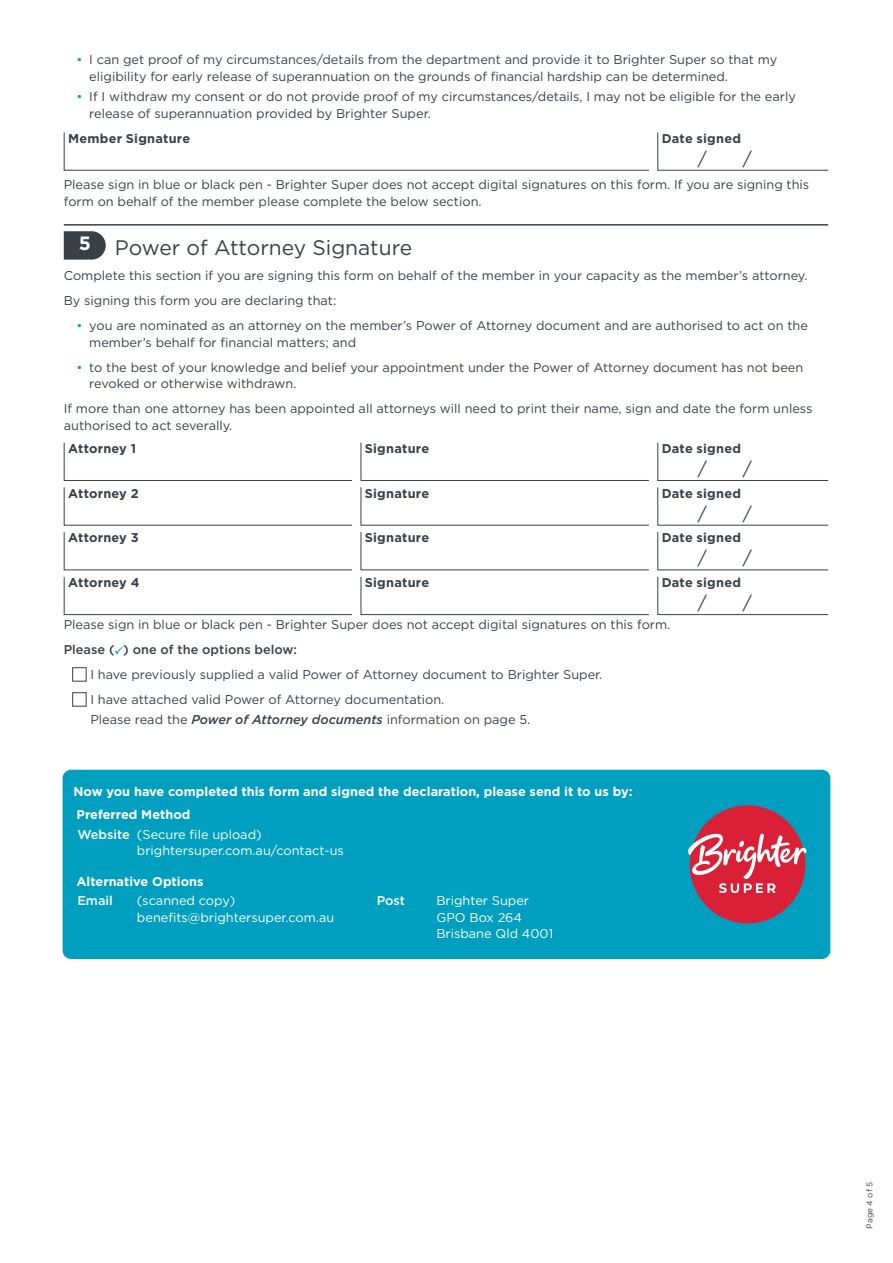
<style>
.page{position:relative;width:893px;height:1263px;background:#fff}
.page>*{position:absolute;margin:0;border:0;box-sizing:border-box;transform-origin:0 0}
.t1{font:21px "Gotham";color:#394048}
.t2{font:18px "Gotham";color:#394048}
.t3{font:12.75px/16.5px "Gotham";color:#394048}
.t4{font:700 12.75px "Gotham";letter-spacing:.02em;color:#394048}
.t5{font:12.75px/16.5px "Gotham";color:#fff}
.t6{font:700 12.75px "Gotham";color:#fff}
.t7{font:500 12.75px "Gotham";color:#394048}
.t8{font:500 12.75px "Gotham";color:#fff}
.t9{font:8.25px "Gotham";color:#394048}
.s1{color:#009fc0}
.s2{font-weight:500;font-style:italic}
.s3{font-weight:500}
</style>
<div class="page">
<hr style="left:64px;top:224px;width:764px;height:2px;background:#394048">
<svg style="left:64px;top:231px;width:42px;height:29px"></svg>
<svg style="left:115px;top:646px;width:8px;height:8px"></svg>
<div style="left:72px;top:667px;width:15px;height:14px;border:1px solid #394048"></div>
<div style="left:72px;top:692px;width:15px;height:14px;border:1px solid #394048"></div>
<svg style="left:63px;top:442px;width:290px;height:39px"></svg>
<svg style="left:360px;top:442px;width:289px;height:39px"></svg>
<svg style="left:657px;top:442px;width:172px;height:39px"></svg>
<svg style="left:63px;top:487px;width:290px;height:128px"></svg>
<svg style="left:360px;top:487px;width:289px;height:128px"></svg>
<svg style="left:657px;top:487px;width:172px;height:128px"></svg>
<svg style="left:63px;top:132px;width:586px;height:39px"></svg>
<svg style="left:657px;top:132px;width:172px;height:39px"></svg>
<div style="left:63px;top:770px;width:767px;height:189px;background:#009fc0;border-radius:9px"></div>
<div style="left:690px;top:805px;width:115px;height:118px;background:#da2037;border-radius:50%"></div>
<svg style="left:688px;top:833px;width:119px;height:60px"></svg>
<p class="t3" style="left:89px;top:51px;width:689px;text-indent:-13px"><span class="s1">•</span> I can get proof of my circumstances/details from the department and provide it to Brighter Super so that my eligibility for early release of superannuation on the grounds of financial hardship can be determined.</p>
<p class="t3" style="left:89px;top:88px;width:708px;text-indent:-13px"><span class="s1">•</span> If I withdraw my consent or do not provide proof of my circumstances/details, I may not be eligible for the early release of superannuation provided by Brighter Super.</p>
<p class="t4" style="left:68px;top:130px;width:124px">Member Signature</p>
<p class="t4" style="left:662px;top:130px;width:81px">Date signed</p>
<h2 class="t2" style="left:698px;top:147px;width:11px">/</h2>
<h2 class="t2" style="left:743px;top:147px;width:11px">/</h2>
<p class="t3" style="left:64px;top:176px;width:747px">Please sign in blue or black pen - Brighter Super does not accept digital signatures on this form. If you are signing this form on behalf of the member please complete the below section.</p>
<h1 class="t1" style="left:79px;top:234px;width:335px"><sup>5</sup> Power of Attorney Signature</h1>
<p class="t3" style="left:64px;top:263px;width:745px;line-height:25px">Complete this section if you are signing this form on behalf of the member in your capacity as the member’s attorney.<br>By signing this form you are declaring that:</p>
<p class="t3" style="left:89px;top:317px;width:720px;text-indent:-13px"><span class="s1">•</span> you are nominated as an attorney on the member’s Power of Attorney document and are authorised to act on the member’s behalf for financial matters; and</p>
<p class="t3" style="left:89px;top:359px;width:716px;text-indent:-13px"><span class="s1">•</span> to the best of your knowledge and belief your appointment under the Power of Attorney document has not been revoked or otherwise withdrawn.</p>
<p class="t3" style="left:64px;top:400px;width:750px">If more than one attorney has been appointed all attorneys will need to print their name, sign and date the form unless authorised to act severally.</p>
<p class="t4" style="left:68px;top:440px;width:70px">Attorney 1</p>
<p class="t4" style="left:365px;top:440px;width:66px">Signature</p>
<p class="t4" style="left:662px;top:440px;width:81px">Date signed</p>
<h2 class="t2" style="left:698px;top:457px;width:11px">/</h2>
<h2 class="t2" style="left:743px;top:457px;width:11px">/</h2>
<p class="t4" style="left:68px;top:485px;width:72px">Attorney 2</p>
<p class="t4" style="left:365px;top:485px;width:66px">Signature</p>
<p class="t4" style="left:662px;top:485px;width:81px">Date signed</p>
<h2 class="t2" style="left:698px;top:502px;width:11px">/</h2>
<h2 class="t2" style="left:743px;top:502px;width:11px">/</h2>
<p class="t4" style="left:68px;top:529px;width:72px">Attorney 3</p>
<p class="t4" style="left:365px;top:529px;width:66px">Signature</p>
<p class="t4" style="left:662px;top:529px;width:81px">Date signed</p>
<h2 class="t2" style="left:698px;top:546px;width:11px">/</h2>
<h2 class="t2" style="left:743px;top:546px;width:11px">/</h2>
<p class="t4" style="left:68px;top:574px;width:73px">Attorney 4</p>
<p class="t4" style="left:365px;top:574px;width:66px">Signature</p>
<p class="t4" style="left:662px;top:574px;width:81px">Date signed</p>
<h2 class="t2" style="left:698px;top:591px;width:11px">/</h2>
<h2 class="t2" style="left:743px;top:591px;width:11px">/</h2>
<p class="t3" style="left:64px;top:616px;width:608px">Please sign in blue or black pen - Brighter Super does not accept digital signatures on this form.</p>
<p class="t7" style="left:64px;top:641px;width:235px">Please ( ) one of the options below:</p>
<p class="t3" style="left:90px;top:662px;width:514px;line-height:25px">I have previously supplied a valid Power of Attorney document to Brighter Super.<br>I have attached valid Power of Attorney documentation.</p>
<p class="t3" style="left:90px;top:711px;width:441px">Please read the <span class="s2">Power of Attorney documents</span> information on page 5.</p>
<p class="t6" style="left:74px;top:783px;width:560px">Now you have completed this form and signed the declaration, please send it to us by:</p>
<p class="t5" style="left:137px;top:825px;width:208px;text-indent:-60px"><span class="s3">Website</span> (Secure file upload) brightersuper.com.au/contact-us</p>
<p class="t6" style="left:77px;top:806px;width:115px">Preferred Method</p>
<p class="t6" style="left:77px;top:873px;width:129px">Alternative Options</p>
<p class="t8" style="left:77px;top:892px;width:37px">Email</p>
<p class="t5" style="left:137px;top:892px;width:199px">(scanned copy) benefits@brightersuper.com.au</p>
<p class="t8" style="left:377px;top:892px;width:30px">Post</p>
<p class="t5" style="left:436px;top:892px;width:118px">Brighter Super<br>GPO Box 264<br>Brisbane Qld 4001</p>
<p class="t9" style="left:864px;top:1229px;width:48px;rotate:-90deg">Page 4 of 5</p>
</div>
